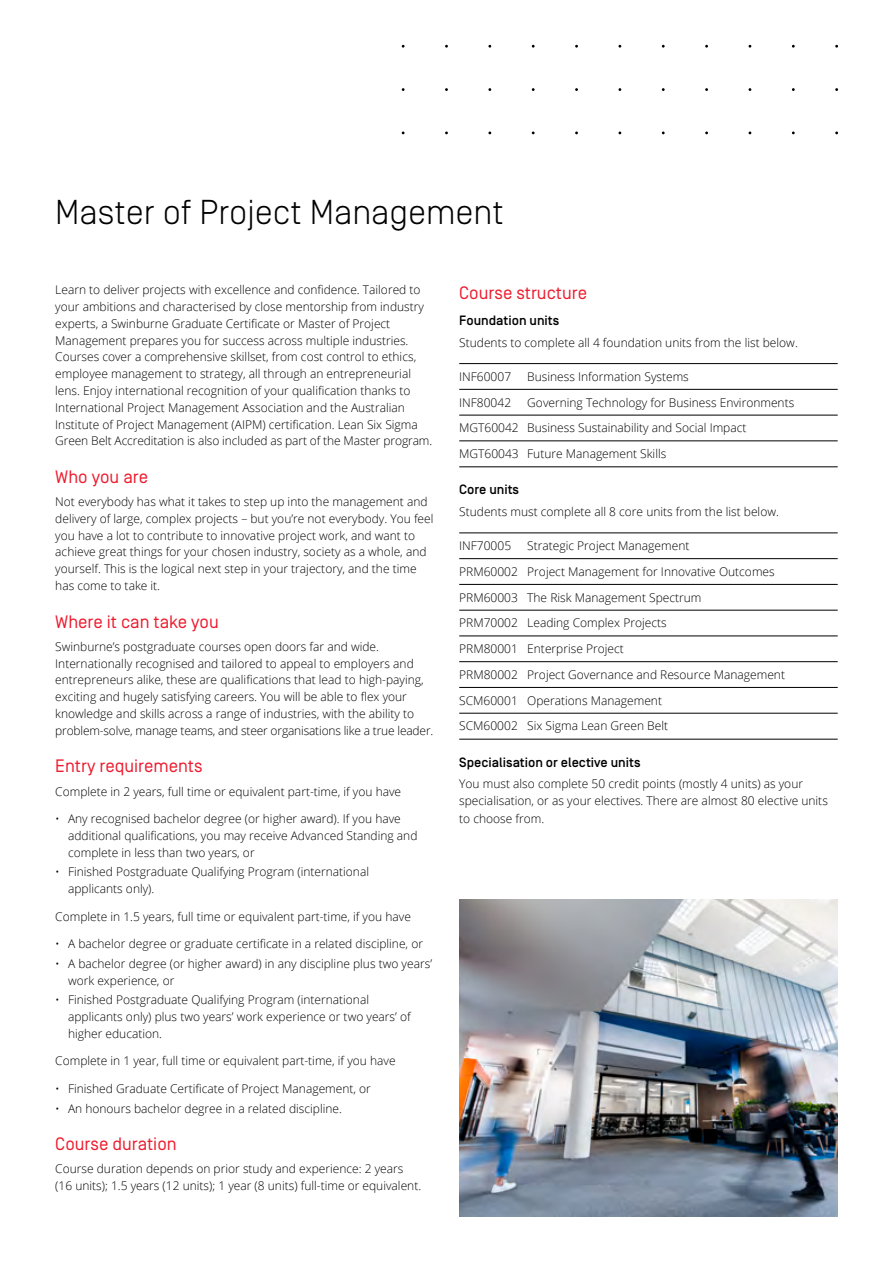
<style>
.page{position:relative;width:893px;height:1263px;background:#fff}
.page>*{position:absolute;margin:0;border:0;box-sizing:border-box;transform-origin:0 0}
.Heading_2{font:300 34.5px "Simplon Norm";color:#000}
.Heading_3__red{font:18px "Simplon Norm";color:#ed1c2e}
.Heading_4{font:500 13.5px "Simplon Norm";color:#000}
.Body_text{font:300 12px/16.8px "Open Sans";color:#000}
.Units{font:300 12px "Open Sans";color:#000}
.Body_text_4mm_after{font:300 12px "Open Sans";color:#000}
.Units_last_line{font:300 12px "Open Sans";color:#000}
</style>
<div class="page">
<hr style="left:459px;top:363px;width:379px;height:1px;background:#000">
<hr style="left:459px;top:389px;width:379px;height:1px;background:#000">
<hr style="left:459px;top:415px;width:379px;height:1px;background:#000">
<hr style="left:459px;top:441px;width:379px;height:1px;background:#000">
<hr style="left:459px;top:467px;width:379px;height:1px;background:#000">
<hr style="left:459px;top:533px;width:379px;height:1px;background:#000">
<hr style="left:459px;top:558px;width:379px;height:1px;background:#000">
<hr style="left:459px;top:584px;width:379px;height:1px;background:#000">
<hr style="left:459px;top:610px;width:379px;height:1px;background:#000">
<hr style="left:459px;top:636px;width:379px;height:1px;background:#000">
<hr style="left:459px;top:661px;width:379px;height:1px;background:#000">
<hr style="left:459px;top:687px;width:379px;height:1px;background:#000">
<hr style="left:459px;top:713px;width:379px;height:1px;background:#000">
<hr style="left:459px;top:739px;width:379px;height:1px;background:#000">
<img style="left:459px;top:899px;width:379px;height:317px">
<p class="Heading_2" style="left:55px;top:194px;width:450px">Master of Project Management</p>
<p class="Body_text" style="left:55px;top:281px;width:378px">Learn to deliver projects with excellence and confidence. Tailored to your ambitions and characterised by close mentorship from industry experts, a Swinburne Graduate Certificate or Master of Project Management prepares you for success across multiple industries.<br>Courses cover a comprehensive skillset, from cost control to ethics, employee management to strategy, all through an entrepreneurial lens. Enjoy international recognition of your qualification thanks to International Project Management Association and the Australian Institute of Project Management (AIPM) certification. Lean Six Sigma Green Belt Accreditation is also included as part of the Master program.</p>
<p class="Heading_3__red" style="left:55px;top:467px;width:94px">Who you are</p>
<p class="Body_text" style="left:55px;top:493px;width:380px">Not everybody has what it takes to step up into the management and delivery of large, complex projects – but you’re not everybody. You feel you have a lot to contribute to innovative project work, and want to achieve great things for your chosen industry, society as a whole, and yourself. This is the logical next step in your trajectory, and the time has come to take it.</p>
<p class="Heading_3__red" style="left:55px;top:612px;width:165px">Where it can take you</p>
<p class="Body_text" style="left:55px;top:638px;width:380px">Swinburne’s postgraduate courses open doors far and wide.<br>Internationally recognised and tailored to appeal to employers and entrepreneurs alike, these are qualifications that lead to high-paying, exciting and hugely satisfying careers. You will be able to flex your knowledge and skills across a range of industries, with the ability to problem-solve, manage teams, and steer organisations like a true leader.</p>
<p class="Heading_3__red" style="left:55px;top:757px;width:149px">Entry requirements</p>
<p class="Body_text" style="left:55px;top:782px;width:347px">Complete in 2 years, full time or equivalent part-time, if you have</p>
<p class="Body_text" style="left:68px;top:810px;width:351px;text-indent:-13px">• Any recognised bachelor degree (or higher award). If you have additional qualifications, you may receive Advanced Standing and complete in less than two years, or</p>
<p class="Body_text" style="left:68px;top:863px;width:303px;text-indent:-13px">• Finished Postgraduate Qualifying Program (international applicants only).</p>
<p class="Body_text" style="left:55px;top:907px;width:357px">Complete in 1.5 years, full time or equivalent part-time, if you have</p>
<p class="Body_text" style="left:55px;top:935px;width:369px">• A bachelor degree or graduate certificate in a related discipline, or</p>
<p class="Body_text" style="left:68px;top:955px;width:366px;text-indent:-13px">• A bachelor degree (or higher award) in any discipline plus two years’ work experience, or</p>
<p class="Body_text" style="left:68px;top:991px;width:344px;text-indent:-13px">• Finished Postgraduate Qualifying Program (international applicants only) plus two years’ work experience or two years’ of higher education.</p>
<p class="Body_text" style="left:55px;top:1052px;width:342px">Complete in 1 year, full time or equivalent part-time, if you have</p>
<p class="Body_text" style="left:55px;top:1080px;width:317px">• Finished Graduate Certificate of Project Management, or</p>
<p class="Body_text" style="left:55px;top:1099px;width:288px">• An honours bachelor degree in a related discipline.</p>
<p class="Heading_3__red" style="left:55px;top:1134px;width:123px">Course duration</p>
<p class="Body_text" style="left:55px;top:1160px;width:367px">Course duration depends on prior study and experience: 2 years (16 units); 1.5 years (12 units); 1 year (8 units) full-time or equivalent.</p>
<p class="Heading_3__red" style="left:459px;top:284px;width:129px">Course structure</p>
<h5 class="Heading_4" style="left:459px;top:313px;width:102px">Foundation units</h5>
<p class="Body_text_4mm_after" style="left:459px;top:334px;width:340px">Students to complete all 4 foundation units from the list below.</p>
<p class="Units" style="left:459px;top:368px;width:53px">INF60007</p>
<p class="Units" style="left:527px;top:368px;width:163px">Business Information Systems</p>
<p class="Units" style="left:459px;top:394px;width:53px">INF80042</p>
<p class="Units" style="left:527px;top:394px;width:269px">Governing Technology for Business Environments</p>
<p class="Units" style="left:459px;top:420px;width:289px">MGT60042 Business Sustainability and Social Impact</p>
<p class="Units_last_line" style="left:459px;top:445px;width:209px">MGT60043 Future Management Skills</p>
<h5 class="Heading_4" style="left:459px;top:483px;width:61px">Core units</h5>
<p class="Body_text_4mm_after" style="left:459px;top:503px;width:321px">Students must complete all 8 core units from the list below.</p>
<p class="Units" style="left:459px;top:537px;width:53px">INF70005</p>
<p class="Units" style="left:527px;top:537px;width:164px">Strategic Project Management</p>
<p class="Units" style="left:459px;top:563px;width:317px">PRM60002 Project Management for Innovative Outcomes</p>
<p class="Units" style="left:459px;top:589px;width:244px">PRM60003 The Risk Management Spectrum</p>
<p class="Units" style="left:459px;top:615px;width:209px">PRM70002 Leading Complex Projects</p>
<p class="Units" style="left:459px;top:641px;width:166px">PRM80001 Enterprise Project</p>
<p class="Units" style="left:459px;top:666px;width:327px">PRM80002 Project Governance and Resource Management</p>
<p class="Units" style="left:459px;top:692px;width:204px">SCM60001 Operations Management</p>
<p class="Units_last_line" style="left:459px;top:718px;width:210px">SCM60002 Six Sigma Lean Green Belt</p>
<h5 class="Heading_4" style="left:459px;top:755px;width:183px">Specialisation or elective units</h5>
<p class="Body_text" style="left:459px;top:775px;width:370px;line-height:17.2px">You must also complete 50 credit points (mostly 4 units) as your specialisation, or as your electives. There are almost 80 elective units to choose from.</p>
</div>
